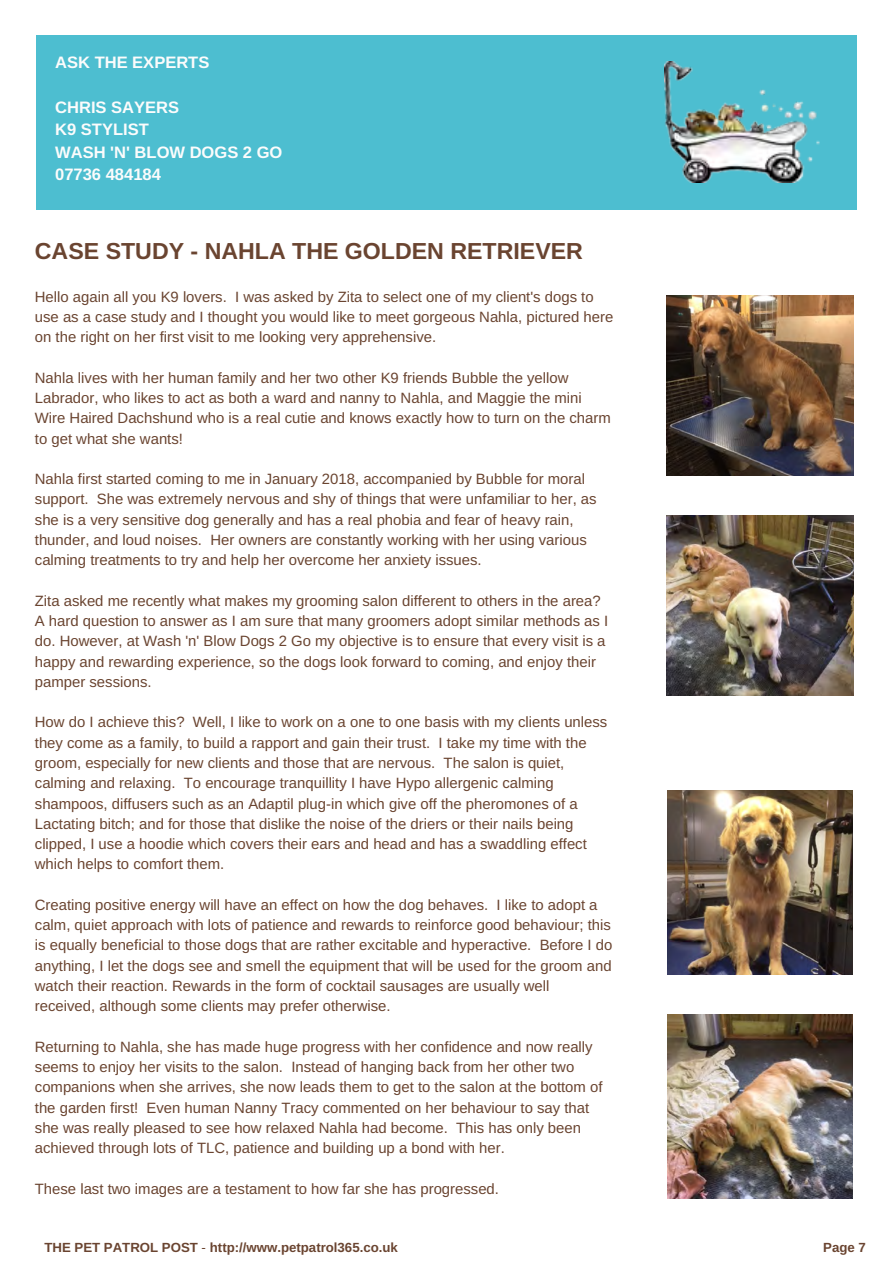
<style>
.page{position:relative;width:893px;height:1263px;background:#fff}
.page>*{position:absolute;margin:0;border:0;box-sizing:border-box;transform-origin:0 0}
.t1{font:700 23.25px "Arimo";color:#6a4430}
.t2{font:700 16.5px/22.5px "Arimo";color:#fcfcfc}
.t3{font:14.85px/20.2px "Arimo";color:#6a4430}
.t4{font:700 13.2px "Arimo";color:#6a4430}
.s1{font-weight:400}
</style>
<div class="page">
<img style="left:667px;top:295px;width:186px;height:180px">
<img style="left:667px;top:516px;width:186px;height:180px">
<img style="left:668px;top:790px;width:184px;height:184px">
<img style="left:668px;top:1014px;width:184px;height:184px">
<div style="left:36px;top:35px;width:821px;height:174px;background:#4dbed0"></div>
<img style="left:664px;top:62px;width:156px;height:120px">
<p class="t2" style="left:55px;top:51px;width:156px">ASK THE EXPERTS</p>
<p class="t2" style="left:55px;top:96px;width:229px">CHRIS SAYERS<br>K9 STYLIST<br>WASH 'N' BLOW DOGS 2 GO<br>07736 484184</p>
<h1 class="t1" style="left:35px;top:238px;width:550px">CASE STUDY - NAHLA THE GOLDEN RETRIEVER</h1>
<p class="t3" style="left:35px;top:286px;width:580px">Hello again all you K9 lovers. I was asked by Zita to select one of my client's dogs to use as a case study and I thought you would like to meet gorgeous Nahla, pictured here on the right on her first visit to me looking very apprehensive.</p>
<p class="t3" style="left:35px;top:368px;width:577px">Nahla lives with her human family and her two other K9 friends Bubble the yellow Labrador, who likes to act as both a ward and nanny to Nahla, and Maggie the mini Wire Haired Dachshund who is a real cutie and knows exactly how to turn on the charm to get what she wants!</p>
<p class="t3" style="left:35px;top:469px;width:563px">Nahla first started coming to me in January 2018, accompanied by Bubble for moral support. She was extremely nervous and shy of things that were unfamiliar to her, as she is a very sensitive dog generally and has a real phobia and fear of heavy rain, thunder, and loud noises. Her owners are constantly working with her using various calming treatments to try and help her overcome her anxiety issues.</p>
<p class="t3" style="left:35px;top:590px;width:575px">Zita asked me recently what makes my grooming salon different to others in the area?<br>A hard question to answer as I am sure that many groomers adopt similar methods as I do. However, at Wash 'n' Blow Dogs 2 Go my objective is to ensure that every visit is a happy and rewarding experience, so the dogs look forward to coming, and enjoy their pamper sessions.</p>
<p class="t3" style="left:35px;top:712px;width:574px">How do I achieve this? Well, I like to work on a one to one basis with my clients unless they come as a family, to build a rapport and gain their trust. I take my time with the groom, especially for new clients and those that are nervous. The salon is quiet, calming and relaxing. To encourage tranquillity I have Hypo allergenic calming shampoos, diffusers such as an Adaptil plug-in which give off the pheromones of a Lactating bitch; and for those that dislike the noise of the driers or their nails being clipped, I use a hoodie which covers their ears and head and has a swaddling effect which helps to comfort them.</p>
<p class="t3" style="left:35px;top:894px;width:579px">Creating positive energy will have an effect on how the dog behaves. I like to adopt a calm, quiet approach with lots of patience and rewards to reinforce good behaviour; this is equally beneficial to those dogs that are rather excitable and hyperactive. Before I do anything, I let the dogs see and smell the equipment that will be used for the groom and watch their reaction. Rewards in the form of cocktail sausages are usually well received, although some clients may prefer otherwise.</p>
<p class="t3" style="left:35px;top:1036px;width:569px">Returning to Nahla, she has made huge progress with her confidence and now really seems to enjoy her visits to the salon. Instead of hanging back from her other two companions when she arrives, she now leads them to get to the salon at the bottom of the garden first! Even human Nanny Tracy commented on her behaviour to say that she was really pleased to see how relaxed Nahla had become. This has only been achieved through lots of TLC, patience and building up a bond with her.</p>
<p class="t3" style="left:35px;top:1178px;width:466px">These last two images are a testament to how far she has progressed.</p>
<p class="t4" style="left:44px;top:1240px;width:355px">THE PET PATROL POST <span class="s1">-</span> http://www.petpatrol365.co.uk</p>
<p class="t4" style="left:823px;top:1240px;width:44px">Page 7</p>
</div>
